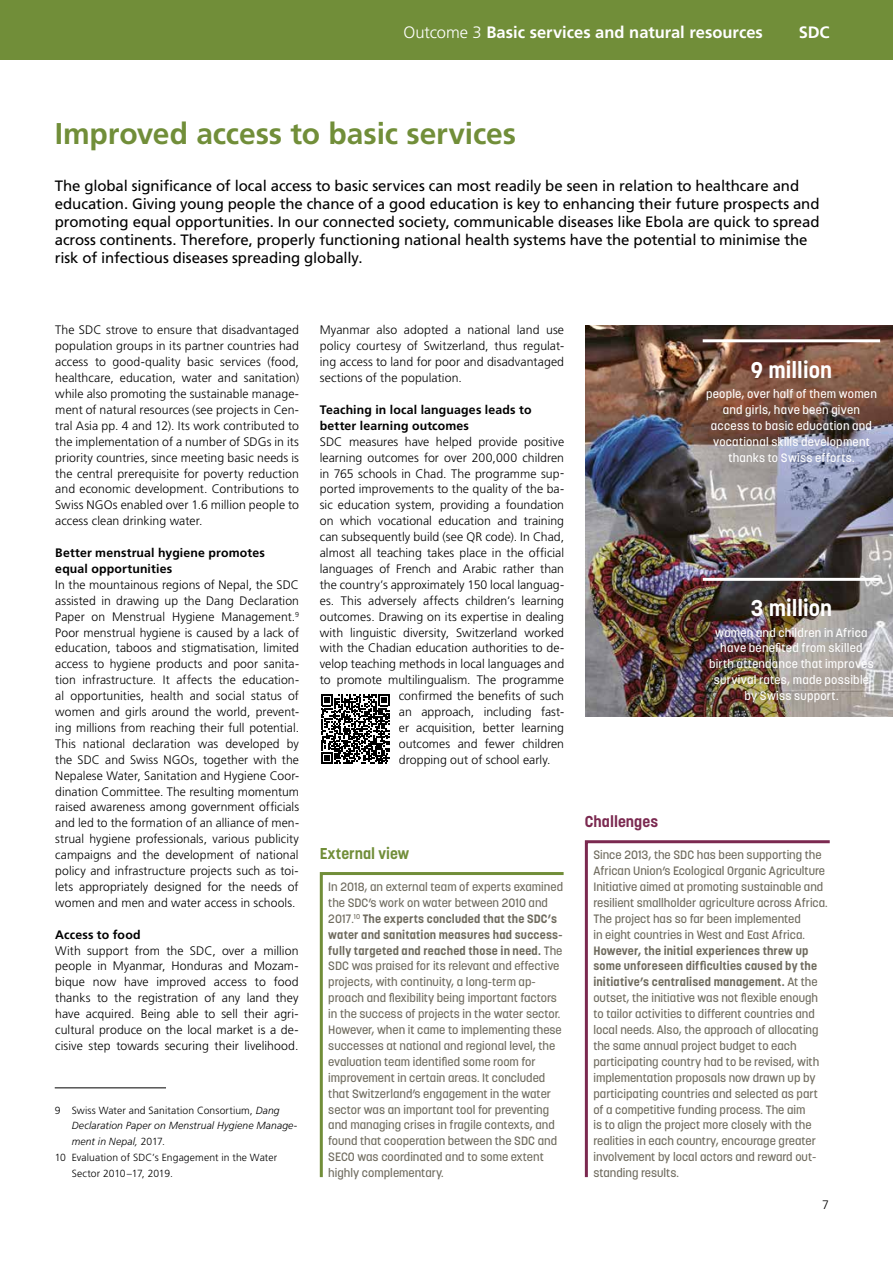
<style>
.page{position:relative;width:893px;height:1263px;background:#fff}
.page>*{position:absolute;margin:0;border:0;box-sizing:border-box;transform-origin:0 0}
.t1{font:700 30px "Frutiger LT Pro";letter-spacing:-.005em;color:#718e39}
.t2{font:700 22.5px "Korolev";color:#fff}
.t3{font:700 16.5px "Frutiger LT Pro";color:#fff}
.t4{font:700 15.6px "Korolev";color:#718e39}
.t5{font:700 15.6px "Korolev";letter-spacing:.005em;color:#7b2950}
.t6{font:15px/18px "Frutiger LT Pro";letter-spacing:-.005em;color:#000}
.t7{font:300 12.3px/15.9px "Frutiger LT Pro";letter-spacing:.005em;color:#000;text-align:justify}
.t8{font:700 12.3px/15.9px "Frutiger LT Pro";letter-spacing:.015em;color:#000}
.t9{font:500 12px/15.9px "Korolev";color:#6f6b5e}
.t10{font:500 12px/15.9px "Korolev";letter-spacing:.02em;color:#fff;text-align:center}
.t11{font:300 10.35px "Frutiger LT Pro";letter-spacing:.01em;color:#000}
.t12{font:italic 300 10.35px "Frutiger LT Pro";letter-spacing:.015em;color:#000}
.s1{font-weight:300}
.s2{font-style:italic}
.s3{font-style:normal}
.s4{font-weight:700}
</style>
<div class="page">
<div style="left:0;top:0;width:893px;height:60px;background:#718e39"></div>
<hr style="left:55px;top:1087px;width:111px;height:1px;background:#000">
<svg style="left:584px;top:840px;width:246px;height:338px"></svg>
<svg style="left:319px;top:872px;width:245px;height:306px"></svg>
<svg style="left:321px;top:695px;width:69px;height:68px"></svg>
<img style="left:585px;top:325px;width:308px;height:391px">
<hr style="left:703px;top:339px;width:177px;height:3px;background:#fff">
<hr style="left:703px;top:578px;width:177px;height:3px;background:#fff">
<h3 class="t3" style="left:404px;top:22px;width:361px"><span class="s1">Outcome 3</span> Basic services and natural resources</h3>
<h3 class="t3" style="left:799px;top:22px;width:32px">SDC</h3>
<h1 class="t1" style="left:55px;top:115px;width:463px">Improved access to basic services</h1>
<p class="t6" style="left:55px;top:177px;width:766px">The global significance of local access to basic services can most readily be seen in relation to healthcare and education. Giving young people the chance of a good education is key to enhancing their future prospects and promoting equal opportunities. In our connected society, communicable diseases like Ebola are quick to spread across continents. Therefore, properly functioning national health systems have the potential to minimise the risk of infectious diseases spreading globally.</p>
<p class="t7" style="left:55px;top:322px;width:245px">The SDC strove to ensure that disadvantaged population groups in its partner countries had access to good-quality basic services (food, healthcare, education, water and sanitation) while also promoting the sustainable manage&shy;ment of natural resources (see projects in Cen&shy;tral Asia pp. 4 and 12). Its work contributed to the implementation of a number of SDGs in its priority countries, since meeting basic needs is the central prerequisite for poverty reduction and economic development. Contributions to Swiss NGOs enabled over 1.6 million people to access clean drinking water.</p>
<p class="t8" style="left:55px;top:545px;width:211px">Better menstrual hygiene promotes equal opportunities</p>
<p class="t7" style="left:55px;top:577px;width:245px">In the mountainous regions of Nepal, the SDC assisted in drawing up the Dang Declaration Paper on Menstrual Hygiene Management.<sup>9<br></sup>Poor menstrual hygiene is caused by a lack of education, taboos and stigmatisation, limited access to hygiene products and poor sanita&shy;tion infrastructure. It affects the education&shy;al opportunities, health and social status of women and girls around the world, prevent&shy;ing millions from reaching their full potential.<br>This national declaration was developed by the SDC and Swiss NGOs, together with the Nepalese Water, Sanitation and Hygiene Coor&shy;dination Committee. The resulting momentum raised awareness among government officials and led to the formation of an alliance of men&shy;strual hygiene professionals, various publicity campaigns and the development of national policy and infrastructure projects such as toi&shy;lets appropriately designed for the needs of women and men and water access in schools.</p>
<p class="t8" style="left:55px;top:926px;width:87px">Access to food</p>
<p class="t7" style="left:55px;top:942px;width:245px">With support from the SDC, over a million people in Myanmar, Honduras and Mozam&shy;bique now have improved access to food thanks to the registration of any land they have acquired. Being able to sell their agri&shy;cultural produce on the local market is a de&shy;cisive step towards securing their livelihood.</p>
<p class="t11" style="left:55px;top:1104px;width:226px">9 Swiss Water and Sanitation Consortium, <span class="s2">Dang</span></p>
<p class="t12" style="left:72px;top:1120px;width:227px">Declaration Paper on Menstrual Hygiene Manage-</p>
<p class="t12" style="left:72px;top:1136px;width:95px">ment in Nepal, <span class="s3">2017.</span></p>
<p class="t11" style="left:55px;top:1152px;width:224px">10 Evaluation of SDC’s Engagement in the Water</p>
<p class="t11" style="left:72px;top:1167px;width:103px">Sector 2010–17, 2019.</p>
<p class="t7" style="left:320px;top:322px;width:246px">Myanmar also adopted a national land use policy courtesy of Switzerland, thus regulat&shy;ing access to land for poor and disadvantaged sections of the population.</p>
<p class="t8" style="left:320px;top:402px;width:213px">Teaching in local languages leads to better learning outcomes</p>
<p class="t7" style="left:320px;top:434px;width:246px">SDC measures have helped provide positive</p>
<p class="t7" style="left:320px;top:449px;width:246px">learning outcomes for over 200,000 children</p>
<p class="t7" style="left:320px;top:465px;width:246px">in 765 schools in Chad. The programme sup-</p>
<p class="t7" style="left:320px;top:481px;width:246px">ported improvements to the quality of the ba-</p>
<p class="t7" style="left:320px;top:497px;width:246px">sic education system, providing a foundation</p>
<p class="t7" style="left:320px;top:513px;width:246px">on which vocational education and training</p>
<p class="t7" style="left:320px;top:529px;width:246px">can subsequently build (see QR code). In Chad,</p>
<p class="t7" style="left:320px;top:545px;width:246px">almost all teaching takes place in the official</p>
<p class="t7" style="left:320px;top:561px;width:246px">languages of French and Arabic rather than</p>
<p class="t7" style="left:320px;top:577px;width:246px">the country’s approximately 150 local languag-</p>
<p class="t7" style="left:320px;top:593px;width:246px">es. This adversely affects children’s learning</p>
<p class="t7" style="left:320px;top:608px;width:246px">outcomes. Drawing on its expertise in dealing</p>
<p class="t7" style="left:320px;top:624px;width:246px">with linguistic diversity, Switzerland worked</p>
<p class="t7" style="left:320px;top:640px;width:246px">with the Chadian education authorities to de-</p>
<p class="t7" style="left:320px;top:656px;width:246px">velop teaching methods in local languages and</p>
<p class="t7" style="left:320px;top:672px;width:246px">to promote multilingualism. The programme</p>
<p class="t7" style="left:399px;top:688px;width:167px">confirmed the benefits of such</p>
<p class="t7" style="left:399px;top:704px;width:167px">an approach, including fast-</p>
<p class="t7" style="left:399px;top:720px;width:167px">er acquisition, better learning</p>
<p class="t7" style="left:399px;top:736px;width:167px">outcomes and fewer children</p>
<p class="t7" style="left:399px;top:752px;width:153px">dropping out of school early.</p>
<p class="t4" style="left:320px;top:844px;width:91px">External view</p>
<p class="t9" style="left:328px;top:879px;width:236px">In 2018, an external team of experts examined the SDC’s work on water between 2010 and 2017.<sup>10</sup> <span class="s4">The experts concluded that the SDC’s water and sanitation measures had success&shy;fully targeted and reached those in need.</span> The SDC was praised for its relevant and effective projects, with continuity, a long-term ap&shy;proach and flexibility being important factors in the success of projects in the water sector.<br>However, when it came to implementing these successes at national and regional level, the evaluation team identified some room for improvement in certain areas. It concluded that Switzerland’s engagement in the water sector was an important tool for preventing and managing crises in fragile contexts, and found that cooperation between the SDC and SECO was coordinated and to some extent highly complementary.</p>
<h2 class="t2" style="left:751px;top:355px;width:83px">9 million</h2>
<p class="t10" style="left:706px;top:386px;width:172px">people, over half of them women and girls, have been given access to basic education and vocational skills development thanks to Swiss efforts.</p>
<h2 class="t2" style="left:751px;top:594px;width:83px">3 million</h2>
<p class="t10" style="left:709px;top:624px;width:166px">women and children in Africa have benefited from skilled birth attendance that improves survival rates, made possible by Swiss support.</p>
<p class="t5" style="left:585px;top:812px;width:75px">Challenges</p>
<p class="t9" style="left:593px;top:847px;width:236px">Since 2013, the SDC has been supporting the African Union’s Ecological Organic Agriculture Initiative aimed at promoting sustainable and resilient smallholder agriculture across Africa.<br>The project has so far been implemented<br>in eight countries in West and East Africa.</p>
<p class="t9" style="left:593px;top:942px;width:227px"><span class="s4">However, the initial experiences threw up some unforeseen difficulties caused by the initiative’s centralised management.</span> At the outset, the initiative was not flexible enough to tailor activities to different countries and local needs. Also, the approach of allocating the same annual project budget to each participating country had to be revised, with implementation proposals now drawn up by participating countries and selected as part of a competitive funding process. The aim<br>is to align the project more closely with the realities in each country, encourage greater involvement by local actors and reward out&shy;standing results.</p>
<p class="t7" style="left:822px;top:1197px;width:8px">7</p>
</div>
